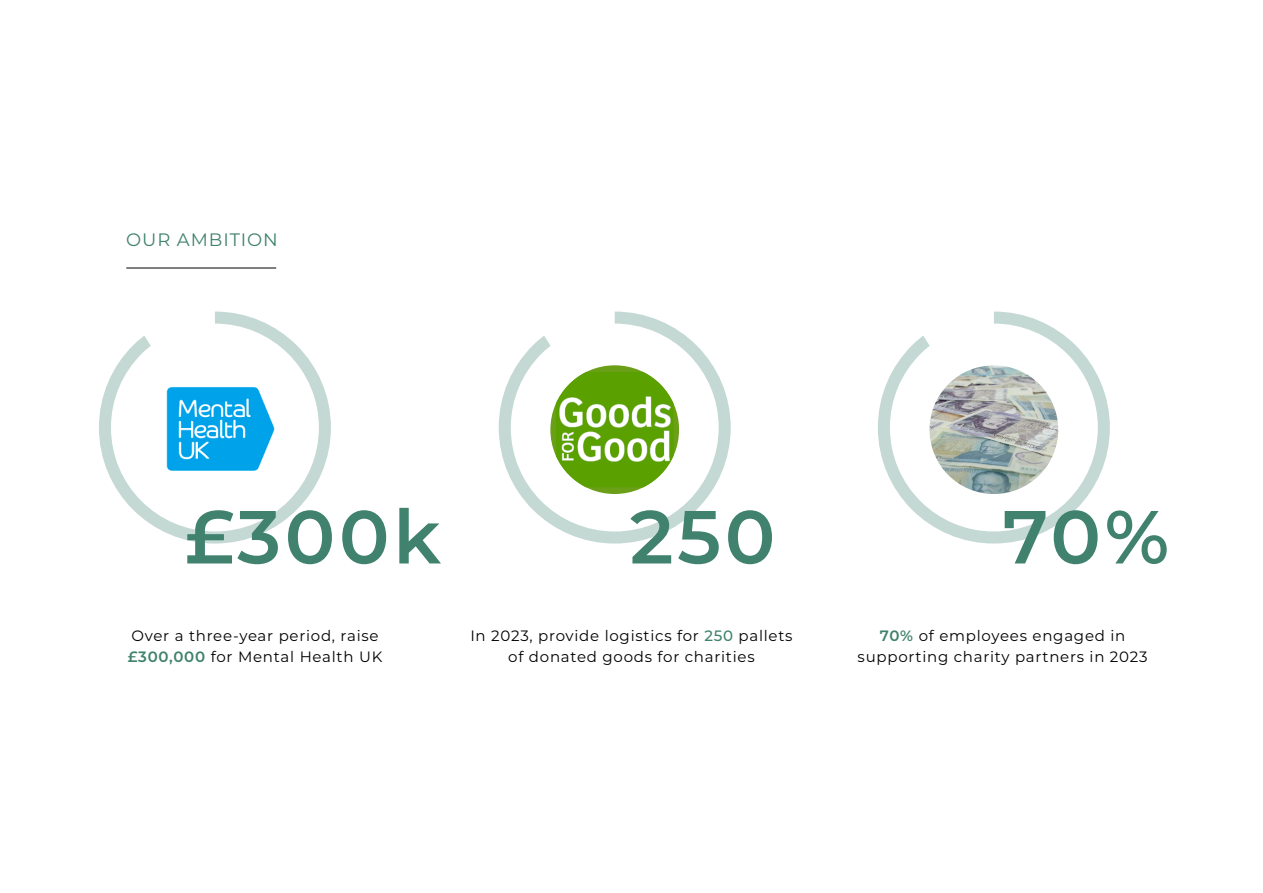
<style>
.page{position:relative;width:1263px;height:893px;background:#fff}
.page>*{position:absolute;margin:0;border:0;box-sizing:border-box;transform-origin:0 0}
.t1{font:600 75px "Montserrat";letter-spacing:.05em;color:#40826d}
.t2{font:18px "Montserrat";letter-spacing:.05em;color:#40826d}
.t3{font:15px/21px "Montserrat";letter-spacing:.05em;color:#000;text-align:center}
.s1{font-weight:600;color:#40826d}
.s2{font-weight:500;color:#40826d}
</style>
<div class="page">
<hr style="left:126px;top:268px;width:150px;height:1px;background:#000">
<svg style="left:99px;top:312px;width:232px;height:231px"></svg>
<svg style="left:878px;top:312px;width:232px;height:231px"></svg>
<svg style="left:120px;top:312px;width:95px;height:51px"></svg>
<svg style="left:898px;top:312px;width:96px;height:51px"></svg>
<img style="left:151px;top:365px;width:128px;height:129px;border-radius:64px">
<svg style="left:499px;top:312px;width:232px;height:231px"></svg>
<svg style="left:519px;top:312px;width:96px;height:51px"></svg>
<div style="left:550px;top:365px;width:129px;height:129px;background:#6b9f17;border-radius:50%"></div>
<img style="left:556px;top:372px;width:117px;height:115px">
<img style="left:929px;top:365px;width:129px;height:129px;border-radius:64px">
<p class="t2" style="left:126px;top:228px;width:153px">OUR AMBITION</p>
<h1 class="t1" style="left:185px;top:484px;width:257px">£300k</h1>
<h1 class="t1" style="left:1002px;top:484px;width:168px">70%</h1>
<h1 class="t1" style="left:630px;top:484px;width:147px">250</h1>
<p class="t3" style="left:128px;top:624px;width:256px;text-align:left">Over a three-year period, raise <span class="s1">£300,000</span> for Mental Health UK</p>
<p class="t3" style="left:857px;top:624px;width:291px"><span class="s1">70%</span> of employees engaged in supporting charity partners in 2023</p>
<p class="t3" style="left:470px;top:624px;width:324px">In 2023, provide logistics for <span class="s2">250</span> pallets of donated goods for charities</p>
</div>
